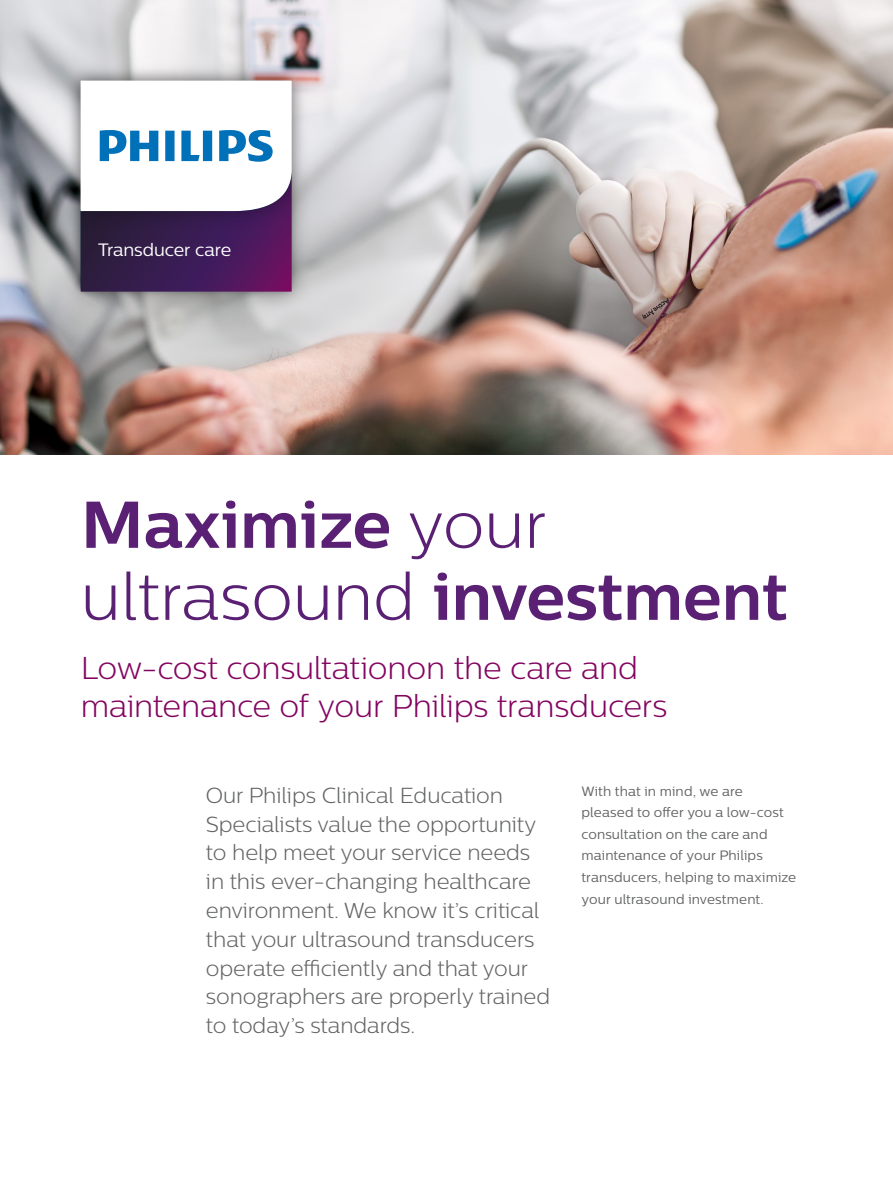
<style>
.page{position:relative;width:893px;height:1188px;background:#fff}
.page>*{position:absolute;margin:0;border:0;box-sizing:border-box;transform-origin:0 0}
.t1{font:700 66px/72px "Centrale Sans";color:#5a2074}
.t2{font:300 31.5px/37.8px "Centrale Sans";letter-spacing:-.01em;color:#830560}
.t3{font:300 21.75px/28.8px "Centrale Sans";letter-spacing:-.005em;color:#626364}
.t4{font:500 19.5px "Centrale Sans";letter-spacing:-.01em;color:#fff}
.t5{font:17.85px "Centrale Sans";letter-spacing:-.005em;color:#fff}
.t6{font:13.5px/21.6px "Centrale Sans";letter-spacing:.01em;color:#626364}
.s1{font-weight:300}
</style>
<div class="page">
<img style="left:0;top:0;width:893px;height:454px">
<img style="left:55px;top:237px;width:262px;height:80px">
<img style="left:55px;top:55px;width:262px;height:182px">
<svg style="left:81px;top:81px;width:211px;height:211px"></svg>
<p class="t4" style="left:96px;top:236px;width:168px">Clinical Education</p>
<p class="t5" style="left:98px;top:239px;width:135px">Transducer care</p>
<h1 class="t1" style="left:81px;top:487px;width:708px">Maximize <span class="s1">your ultrasound</span> investment</h1>
<h2 class="t2" style="left:81px;top:649px;width:588px">Low-cost consultationon the care and maintenance of your Philips transducers</h2>
<p class="t3" style="left:206px;top:781px;width:346px">Our Philips Clinical Education<br>Specialists value the opportunity to help meet your service needs in this ever-changing healthcare environment. We know it’s critical that your ultrasound transducers operate efficiently and that your sonographers are properly trained to today’s standards.</p>
<p class="t6" style="left:581px;top:780px;width:216px">With that in mind, we are pleased to offer you a low-cost consultation on the care and maintenance of your Philips transducers, helping to maximize your ultrasound investment.</p>
</div>
